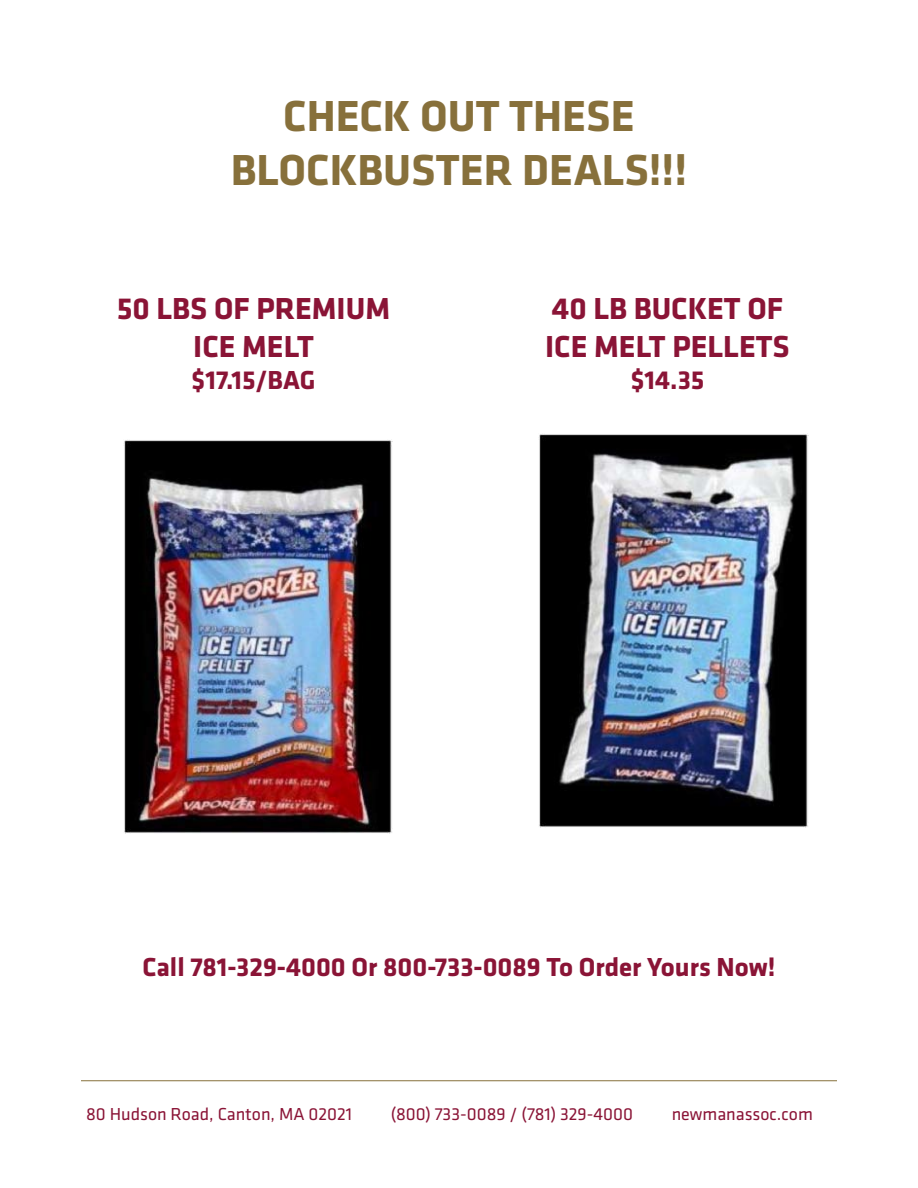
<style>
.page{position:relative;width:918px;height:1188px;background:#fff}
.page>*{position:absolute;margin:0;border:0;box-sizing:border-box;transform-origin:0 0}
.t1{font:700 45px/54px "Klavika";color:#87703b;text-align:center}
.t2{font:700 31.5px/37.8px "Klavika";color:#8a1436;text-align:center}
.t3{font:700 27px "Klavika";color:#8a1436}
.t4{font:18px "Klavika";color:#8a1436}
</style>
<div class="page">
<img style="left:124px;top:440px;width:269px;height:394px">
<img style="left:539px;top:434px;width:269px;height:394px">
<hr style="left:81px;top:1080px;width:756px;height:1px;background:#87703b">
<h1 class="t1" style="left:231px;top:87px;width:458px">CHECK OUT THESE<br>BLOCKBUSTER DEALS!!!</h1>
<h2 class="t2" style="left:117px;top:288px;width:275px">50 LBS OF PREMIUM<br>ICE MELT</h2>
<h3 class="t3" style="left:191px;top:361px;width:126px">$17.15/BAG</h3>
<h2 class="t2" style="left:545px;top:288px;width:246px;text-align:left">40 LB BUCKET OF<br>ICE MELT PELLETS</h2>
<h3 class="t3" style="left:631px;top:361px;width:75px">$14.35</h3>
<h3 class="t3" style="left:143px;top:947px;width:634px">Call 781-329-4000 Or 800-733-0089 To Order Yours Now!</h3>
<p class="t4" style="left:86px;top:1102px;width:268px">80 Hudson Road, Canton, MA 02021</p>
<p class="t4" style="left:391px;top:1102px;width:244px">(800) 733-0089 / (781) 329-4000</p>
<p class="t4" style="left:672px;top:1102px;width:143px">newmanassoc.com</p>
</div>
